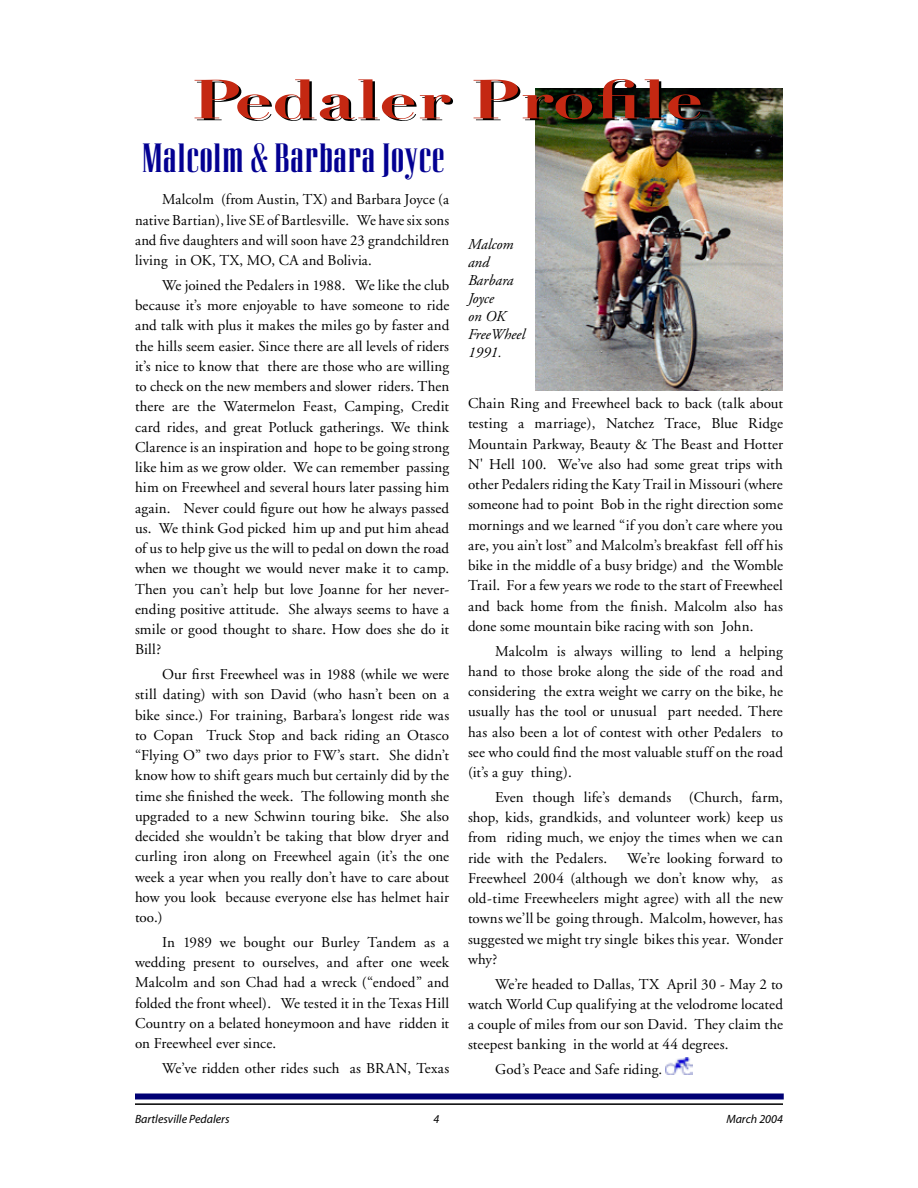
<style>
.page{position:relative;width:918px;height:1188px;background:#fff}
.page>*{position:absolute;margin:0;border:0;box-sizing:border-box;transform-origin:0 0}
.t1{font:700 54px "Didot";color:#000;scale:1.39 1}
.t2{font:36px "Corvinus Skyline";color:#030092}
.t3{font:15px/20.2px "Adobe Garamond";letter-spacing:.01em;color:#000;text-align:justify}
.t4{font:italic 15px/18px "Adobe Garamond";color:#000}
.t5{font:italic 12px "Myriad";color:#000}
</style>
<div class="page">
<hr style="left:135px;top:1103px;width:648px;height:2px;background:#000">
<img style="left:536px;top:88px;width:247px;height:302px">
<div style="left:135px;top:1094px;width:649px;height:6px;background:#000074"></div>
<img style="left:665px;top:1058px;width:27px;height:17px">
<h1 class="t1" style="left:194px;top:68px;width:369px">Pedaler Profile</h1>
<h2 class="t2" style="left:141px;top:138px;width:305px">Malcolm &amp; Barbara Joyce</h2>
<p class="t3" style="left:135px;top:190px;width:316px;text-indent:27px">Malcolm (from Austin, TX) and Barbara Joyce (a native Bartian), live SE of Bartlesville. We have six sons and five daughters and will soon have 23 grandchildren living in OK, TX, MO, CA and Bolivia.</p>
<p class="t3" style="left:135px;top:275px;width:316px;text-indent:27px">We joined the Pedalers in 1988. We like the club because it’s more enjoyable to have someone to ride and talk with plus it makes the miles go by faster and the hills seem easier. Since there are all levels of riders it’s nice to know that there are those who are willing to check on the new members and slower riders. Then there are the Watermelon Feast, Camping, Credit card rides, and great Potluck gatherings. We think Clarence is an inspiration and hope to be going strong like him as we grow older. We can remember passing him on Freewheel and several hours later passing him again. Never could figure out how he always passed us. We think God picked him up and put him ahead of us to help give us the will to pedal on down the road when we thought we would never make it to camp.<br>Then you can’t help but love Joanne for her never&shy;ending positive attitude. She always seems to have a smile or good thought to share. How does she do it Bill?</p>
<p class="t3" style="left:135px;top:665px;width:316px;text-indent:27px">Our first Freewheel was in 1988 (while we were still dating) with son David (who hasn’t been on a bike since.) For training, Barbara’s longest ride was to Copan Truck Stop and back riding an Otasco “Flying O” two days prior to FW’s start. She didn’t know how to shift gears much but certainly did by the time she finished the week. The following month she upgraded to a new Schwinn touring bike. She also decided she wouldn’t be taking that blow dryer and curling iron along on Freewheel again (it’s the one week a year when you really don’t have to care about how you look because everyone else has helmet hair too.)</p>
<p class="t3" style="left:135px;top:932px;width:316px;text-indent:27px">In 1989 we bought our Burley Tandem as a wedding present to ourselves, and after one week Malcolm and son Chad had a wreck (“endoed” and folded the front wheel). We tested it in the Texas Hill Country on a belated honeymoon and have ridden it on Freewheel ever since.</p>
<p class="t3" style="left:162px;top:1058px;width:289px">We’ve ridden other rides such as BRAN, Texas</p>
<p class="t4" style="left:468px;top:236px;width:59px">Malcom and<br>Barbara<br>Joyce<br>on OK<br>FreeWheel<br>1991.</p>
<p class="t3" style="left:468px;top:394px;width:317px">Chain Ring and Freewheel back to back (talk about testing a marriage), Natchez Trace, Blue Ridge Mountain Parkway, Beauty &amp; The Beast and Hotter N' Hell 100. We’ve also had some great trips with other Pedalers riding the Katy Trail in Missouri (where someone had to point Bob in the right direction some mornings and we learned “if you don’t care where you are, you ain’t lost” and Malcolm’s breakfast fell off his bike in the middle of a busy bridge) and the Womble Trail. For a few years we rode to the start of Freewheel and back home from the finish. Malcolm also has done some mountain bike racing with son John.</p>
<p class="t3" style="left:468px;top:641px;width:317px;text-indent:27px">Malcolm is always willing to lend a helping hand to those broke along the side of the road and considering the extra weight we carry on the bike, he usually has the tool or unusual part needed. There has also been a lot of contest with other Pedalers to see who could find the most valuable stuff on the road (it’s a guy thing).</p>
<p class="t3" style="left:468px;top:788px;width:316px;text-indent:27px">Even though life’s demands (Church, farm, shop, kids, grandkids, and volunteer work) keep us from riding much, we enjoy the times when we can ride with the Pedalers.</p>
<p class="t3" style="left:468px;top:848px;width:316px;text-indent:159px">We’re looking forward to Freewheel 2004 (although we don’t know why, as old-time Freewheelers might agree) with all the new towns we’ll be going through. Malcolm, however, has suggested we might try single bikes this year. Wonder why?</p>
<p class="t3" style="left:468px;top:974px;width:317px;text-indent:27px">We’re headed to Dallas, TX April 30 - May 2 to watch World Cup qualifying at the velodrome located a couple of miles from our son David. They claim the steepest banking in the world at 44 degrees.</p>
<p class="t3" style="left:495px;top:1060px;width:169px">God’s Peace and Safe riding.</p>
<p class="t5" style="left:135px;top:1113px;width:96px">Bartlesville Pedalers</p>
<p class="t5" style="left:433px;top:1113px;width:7px">4</p>
<p class="t5" style="left:726px;top:1113px;width:58px">March 2004</p>
</div>
